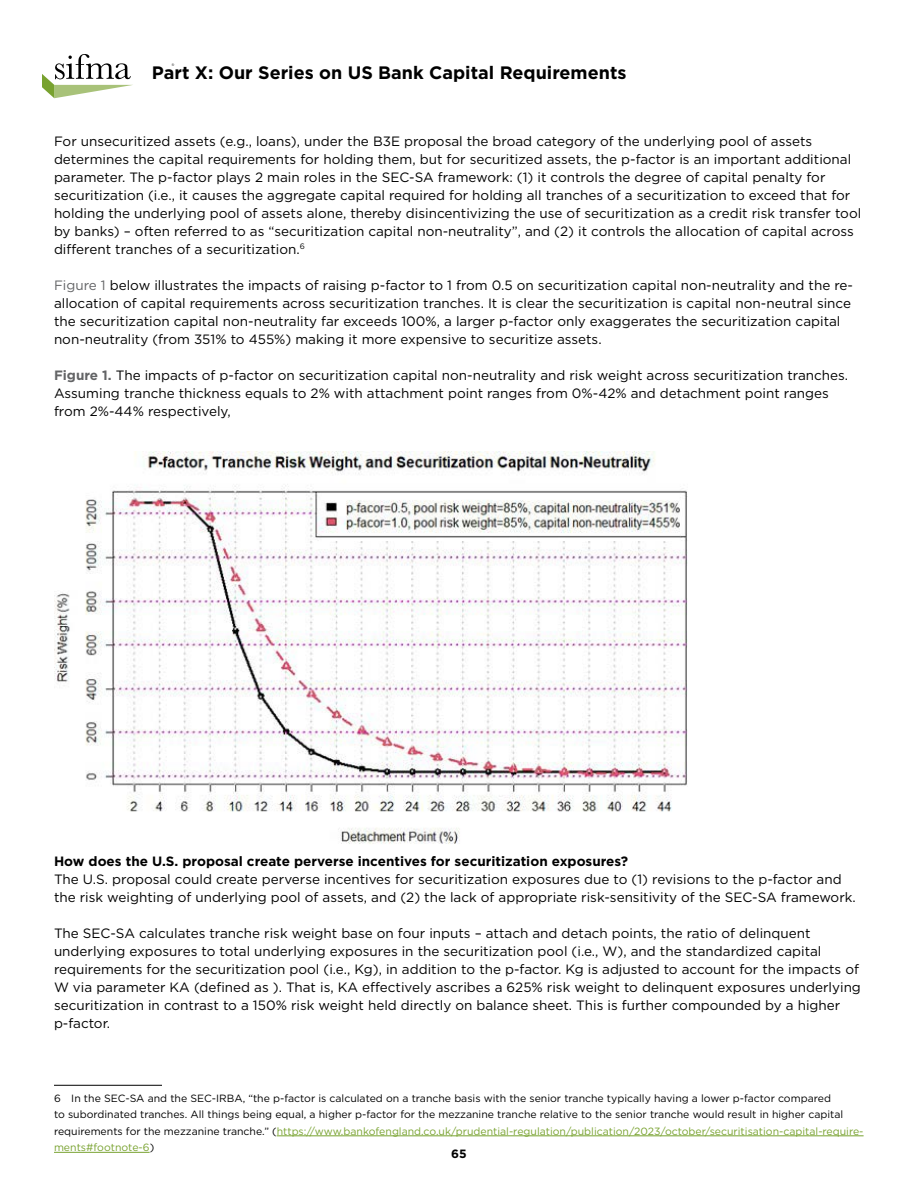
<style>
.page{position:relative;width:918px;height:1188px;background:#fff}
.page>*{position:absolute;margin:0;border:0;box-sizing:border-box;transform-origin:0 0}
.t1{font:700 18px "Gotham";color:#000}
.t2{font:13.5px/18px "Gotham";color:#000}
.t3{font:700 13.5px "Gotham";color:#000}
.t4{font:700 12px "Gotham";color:#000}
.t5{font:10.5px/16.5px "Gotham";color:#000}
.s1{color:#636466}
.s2{font-weight:700;color:#636466}
.s3{color:#78a22f}
</style>
<div class="page">
<svg style="left:42px;top:54px;width:91px;height:44px"></svg>
<img style="left:54px;top:452px;width:634px;height:392px">
<hr style="left:54px;top:1085px;width:108px;height:1px;background:#000">
<hr style="left:277px;top:1136px;width:587px;height:1px;background:#78a22f">
<hr style="left:54px;top:1152px;width:96px;height:1px;background:#78a22f">
<h1 class="t1" style="left:152px;top:61px;width:476px">Part X: Our Series on US Bank Capital Requirements</h1>
<p class="t2" style="left:54px;top:132px;width:809px">For unsecuritized assets (e.g., loans), under the B3E proposal the broad category of the underlying pool of assets determines the capital requirements for holding them, but for securitized assets, the p-factor is an important additional parameter. The p-factor plays 2 main roles in the SEC-SA framework: (1) it controls the degree of capital penalty for securitization (i.e., it causes the aggregate capital required for holding all tranches of a securitization to exceed that for holding the underlying pool of assets alone, thereby disincentivizing the use of securitization as a credit risk transfer tool by banks) – often referred to as “securitization capital non-neutrality”, and (2) it controls the allocation of capital across different tranches of a securitization.<sup>6</sup></p>
<p class="t2" style="left:54px;top:276px;width:801px"><span class="s1">Figure 1</span> below illustrates the impacts of raising p-factor to 1 from 0.5 on securitization capital non-neutrality and the re&shy;allocation of capital requirements across securitization tranches. It is clear the securitization is capital non-neutral since the securitization capital non-neutrality far exceeds 100%, a larger p-factor only exaggerates the securitization capital non-neutrality (from 351% to 455%) making it more expensive to securitize assets.</p>
<p class="t2" style="left:54px;top:366px;width:796px"><span class="s2">Figure 1.</span> The impacts of p-factor on securitization capital non-neutrality and risk weight across securitization tranches.<br>Assuming tranche thickness equals to 2% with attachment point ranges from 0%-42% and detachment point ranges from 2%-44% respectively,</p>
<p class="t3" style="left:54px;top:852px;width:576px">How does the U.S. proposal create perverse incentives for securitization exposures?</p>
<p class="t2" style="left:54px;top:870px;width:803px">The U.S. proposal could create perverse incentives for securitization exposures due to (1) revisions to the p-factor and the risk weighting of underlying pool of assets, and (2) the lack of appropriate risk-sensitivity of the SEC-SA framework.</p>
<p class="t2" style="left:54px;top:924px;width:808px">The SEC-SA calculates tranche risk weight base on four inputs – attach and detach points, the ratio of delinquent underlying exposures to total underlying exposures in the securitization pool (i.e., W), and the standardized capital requirements for the securitization pool (i.e., Kg), in addition to the p-factor. Kg is adjusted to account for the impacts of W via parameter KA (defined as ). That is, KA effectively ascribes a 625% risk weight to delinquent exposures underlying securitization in contrast to a 150% risk weight held directly on balance sheet. This is further compounded by a higher p-factor.</p>
<p class="t5" style="left:54px;top:1090px;width:811px">6 In the SEC-SA and the SEC-IRBA, “the p-factor is calculated on a tranche basis with the senior tranche typically having a lower p-factor compared<br>to subordinated tranches. All things being equal, a higher p-factor for the mezzanine tranche relative to the senior tranche would result in higher capital requirements for the mezzanine tranche.” (<span class="s3">https://www.bankofengland.co.uk/prudential-regulation/publication/2023/october/securitisation-capital-require&shy;ments#footnote-6</span>)</p>
<p class="t4" style="left:451px;top:1146px;width:17px">65</p>
</div>
